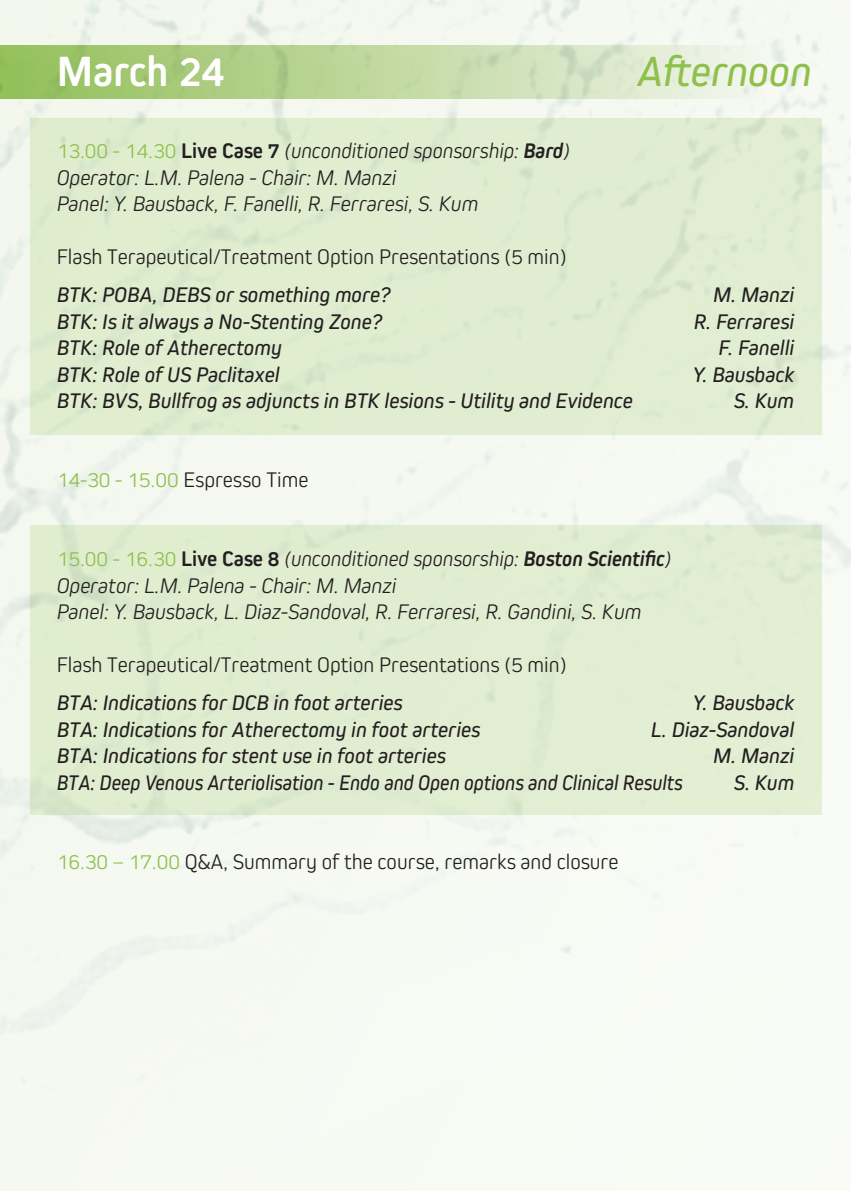
<style>
.page{position:relative;width:851px;height:1191px;background:#fff}
.page>*{position:absolute;margin:0;border:0;box-sizing:border-box;transform-origin:0 0}
.t1{font:italic 44px "Kiro";color:#8fc04c}
.t2{font:700 44px "Kiro";color:#fff}
.t3{font:italic 22px "Kiro";color:#231f20}
.t4{font:italic 300 22px/26.4px "Kiro";color:#231f20}
.t5{font:300 22px "Kiro";color:#231f20}
.t6{font:italic 22px "Kiro";color:#231f20;scale:.93 1}
.s1{font-style:normal;color:#8fc04c}
.s2{font-weight:700;font-style:normal}
.s3{font-weight:700}
.s4{color:#8fc04c}
</style>
<div class="page">
<div style="left:0;top:0;width:850px;height:1191px;background:#f7f9f3"></div>
<div style="left:29px;top:118px;width:792px;height:317px;background:#e1edcf"></div>
<div style="left:29px;top:525px;width:792px;height:290px;background:#e1edd1"></div>
<div style="left:0;top:45px;width:764px;height:53px;background:linear-gradient(to right,#91bd56,#eff3eb)"></div>
<h1 class="t2" style="left:57px;top:46px;width:169px">March 24</h1>
<h1 class="t1" style="left:637px;top:46px;width:176px">Afternoon</h1>
<p class="t4" style="left:57px;top:137px;width:515px"><span class="s1">13.00 - 14.30</span> <span class="s2">Live Case 7</span> (unconditioned sponsorship: <span class="s3">Bard</span>)<br>Operator: L.M. Palena - Chair: M. Manzi<br>Panel: Y. Bausback, F. Fanelli, R. Ferraresi, S. Kum</p>
<p class="t5" style="left:57px;top:244px;width:511px">Flash Terapeutical/Treatment Option Presentations (5 min)</p>
<p class="t3" style="left:57px;top:282px;width:335px">BTK: POBA, DEBS or something more?</p>
<p class="t3" style="left:713px;top:282px;width:83px">M. Manzi</p>
<p class="t3" style="left:57px;top:309px;width:326px">BTK: Is it always a No-Stenting Zone?</p>
<p class="t3" style="left:693px;top:309px;width:102px">R. Ferraresi</p>
<p class="t3" style="left:57px;top:335px;width:227px">BTK: Role of Atherectomy</p>
<p class="t3" style="left:718px;top:335px;width:77px">F. Fanelli</p>
<p class="t3" style="left:57px;top:361px;width:224px">BTK: Role of US Paclitaxel</p>
<p class="t3" style="left:692px;top:361px;width:103px">Y. Bausback</p>
<p class="t3" style="left:57px;top:388px;width:577px">BTK: BVS, Bullfrog as adjuncts in BTK lesions - Utility and Evidence</p>
<p class="t3" style="left:733px;top:388px;width:62px">S. Kum</p>
<p class="t5" style="left:57px;top:467px;width:253px"><span class="s4">14-30 - 15.00</span> Espresso Time</p>
<p class="t4" style="left:57px;top:545px;width:616px"><span class="s1">15.00 - 16.30</span> <span class="s2">Live Case 8</span> (unconditioned sponsorship: <span class="s3">Boston Scientific</span>)<br>Operator: L.M. Palena - Chair: M. Manzi<br>Panel: Y. Bausback, L. Diaz-Sandoval, R. Ferraresi, R. Gandini, S. Kum</p>
<p class="t5" style="left:57px;top:652px;width:511px">Flash Terapeutical/Treatment Option Presentations (5 min)</p>
<p class="t3" style="left:57px;top:690px;width:347px">BTA: Indications for DCB in foot arteries</p>
<p class="t3" style="left:692px;top:690px;width:103px">Y. Bausback</p>
<p class="t3" style="left:57px;top:717px;width:425px">BTA: Indications for Atherectomy in foot arteries</p>
<p class="t3" style="left:651px;top:717px;width:145px">L. Diaz-Sandoval</p>
<p class="t3" style="left:57px;top:743px;width:390px">BTA: Indications for stent use in foot arteries</p>
<p class="t3" style="left:713px;top:743px;width:83px">M. Manzi</p>
<p class="t6" style="left:57px;top:769px;width:674px">BTA: Deep Venous Arteriolisation - Endo and Open options and Clinical Results</p>
<p class="t3" style="left:733px;top:769px;width:62px">S. Kum</p>
<p class="t5" style="left:57px;top:849px;width:563px"><span class="s4">16.30 – 17.00</span> Q&amp;A, Summary of the course, remarks and closure</p>
</div>
